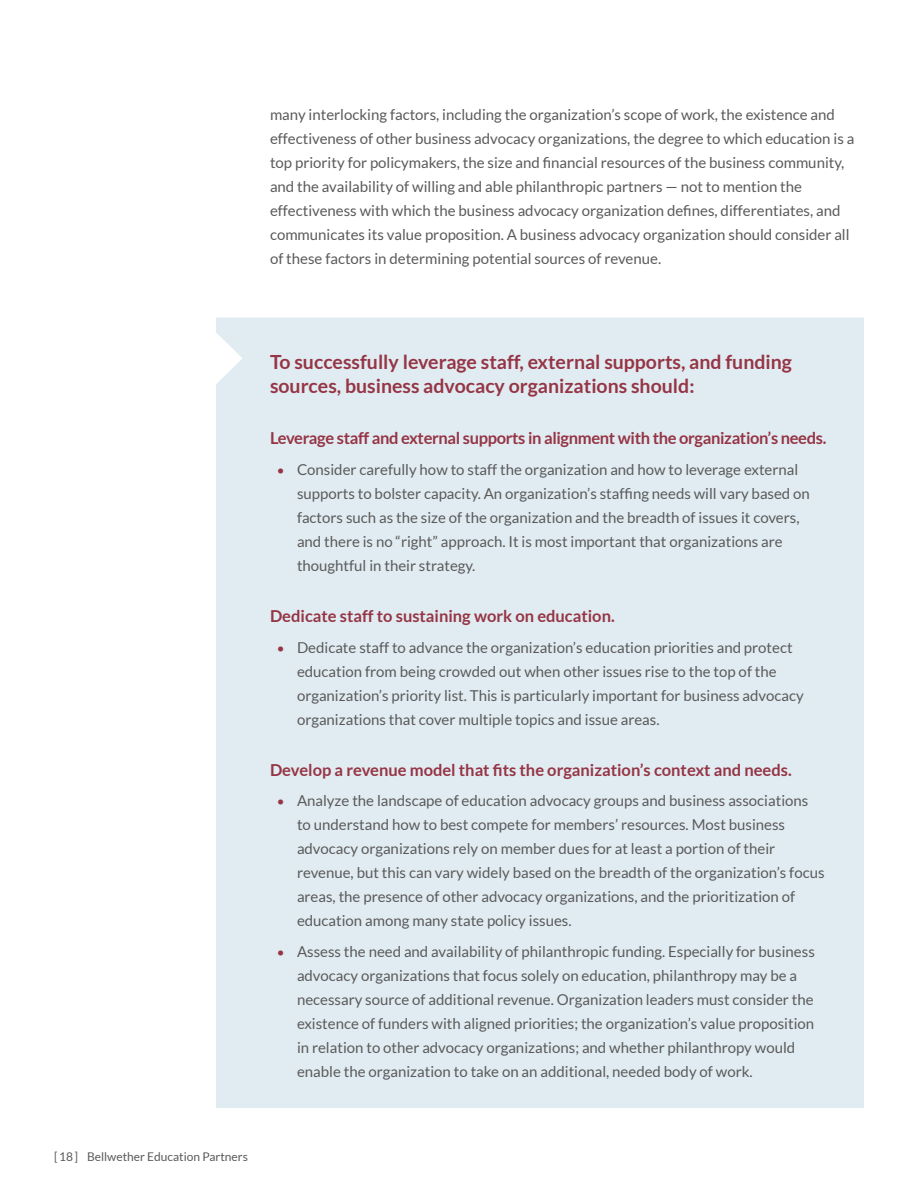
<style>
.page{position:relative;width:918px;height:1188px;background:#fff}
.page>*{position:absolute;margin:0;border:0;box-sizing:border-box;transform-origin:0 0}
.Header_1{font:700 19.5px/24px "Lato";color:#953545}
.Header_2{font:700 16.5px "Lato";color:#953545}
.Header_2-2{font:700 16.5px "Lato";letter-spacing:-.02em;color:#953545}
.Body_Copy{font:15px/24px "Lato";color:#5a5a5a}
.t1{font:12px "Lato";color:#5a5a5a}
.s1{font-size:13.5px;color:#953545}
</style>
<div class="page">
<div style="left:216px;top:318px;width:648px;height:790px;background:#e1ecf2"></div>
<p class="Body_Copy" style="left:270px;top:103px;width:586px">many interlocking factors, including the organization’s scope of work, the existence and effectiveness of other business advocacy organizations, the degree to which education is a top priority for policymakers, the size and financial resources of the business community, and the availability of willing and able philanthropic partners — not to mention the effectiveness with which the business advocacy organization defines, differentiates, and communicates its value proposition. A business advocacy organization should consider all of these factors in determining potential sources of revenue.</p>
<p class="Header_1" style="left:270px;top:350px;width:524px">To successfully leverage staff, external supports, and funding sources, business advocacy organizations should:</p>
<p class="Header_2-2" style="left:270px;top:429px;width:558px">Leverage staff and external supports in alignment with the organization’s needs.</p>
<p class="Body_Copy" style="left:297px;top:457px;width:514px;text-indent:-20px"><span class="s1">•</span> Consider carefully how to staff the organization and how to leverage external supports to bolster capacity. An organization’s staffing needs will vary based on factors such as the size of the organization and the breadth of issues it covers, and there is no “right” approach. It is most important that organizations are thoughtful in their strategy.</p>
<p class="Header_2" style="left:270px;top:607px;width:346px">Dedicate staff to sustaining work on education.</p>
<p class="Body_Copy" style="left:297px;top:635px;width:508px;text-indent:-20px"><span class="s1">•</span> Dedicate staff to advance the organization’s education priorities and protect education from being crowded out when other issues rise to the top of the organization’s priority list. This is particularly important for business advocacy organizations that cover multiple topics and issue areas.</p>
<p class="Header_2" style="left:270px;top:760px;width:523px">Develop a revenue model that fits the organization’s context and needs.</p>
<p class="Body_Copy" style="left:297px;top:789px;width:529px;text-indent:-20px"><span class="s1">•</span> Analyze the landscape of education advocacy groups and business associations to understand how to best compete for members’ resources. Most business advocacy organizations rely on member dues for at least a portion of their revenue, but this can vary widely based on the breadth of the organization’s focus areas, the presence of other advocacy organizations, and the prioritization of education among many state policy issues.</p>
<p class="Body_Copy" style="left:297px;top:940px;width:519px;text-indent:-20px"><span class="s1">•</span> Assess the need and availability of philanthropic funding. Especially for business advocacy organizations that focus solely on education, philanthropy may be a necessary source of additional revenue. Organization leaders must consider the existence of funders with aligned priorities; the organization’s value proposition in relation to other advocacy organizations; and whether philanthropy would enable the organization to take on an additional, needed body of work.</p>
<p class="t1" style="left:54px;top:1150px;width:195px">[18] Bellwether Education Partners</p>
</div>
